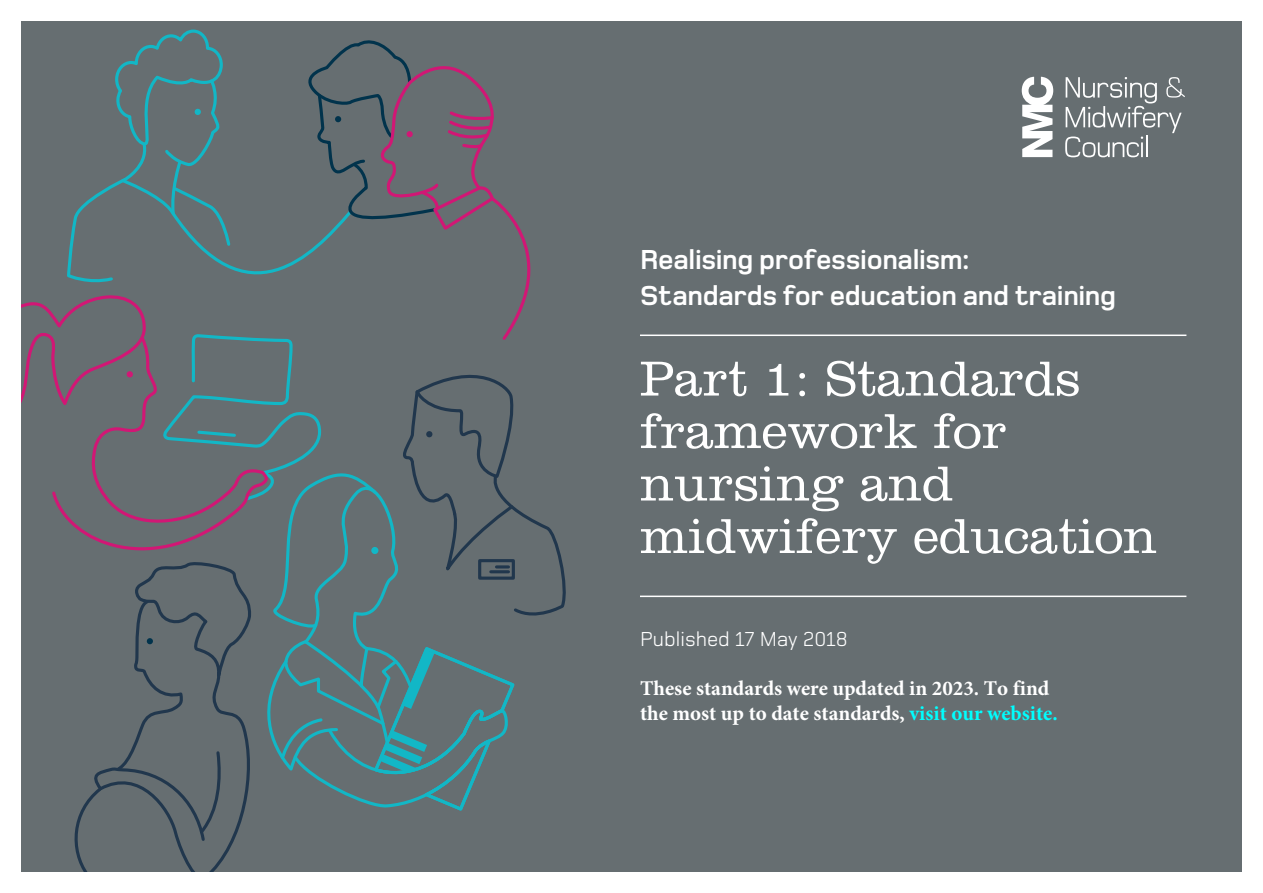
<style>
.page{position:relative;width:1263px;height:893px;background:#fff}
.page>*{position:absolute;margin:0;border:0;box-sizing:border-box;transform-origin:0 0}
.t1{font:300 51px/52.5px "Clarendon";color:#fff}
.t2{font:700 28.5px/36px "Foundry Monoline";letter-spacing:-.01em;color:#fff}
.t3{font:700 21px/25.2px "Minion Pro";color:#fff}
.t4{font:21px "Foundry Monoline";color:#fff}
.s1{color:#0ff}
</style>
<div class="page">
<div style="left:21px;top:21px;width:1221px;height:851px;background:#666e71"></div>
<svg style="left:1022px;top:77px;width:31px;height:80px"></svg>
<svg style="left:1065px;top:77px;width:120px;height:80px"></svg>
<svg style="left:21px;top:29px;width:545px;height:843px"></svg>
<hr style="left:640px;top:335px;width:546px;height:1px;background:#fff">
<hr style="left:640px;top:596px;width:546px;height:1px;background:#fff">
<h2 class="t2" style="left:640px;top:242px;width:478px">Realising professionalism:<br>Standards for education and training</h2>
<h1 class="t1" style="left:640px;top:352px;width:519px">Part 1: Standards framework for nursing and midwifery education</h1>
<p class="t4" style="left:640px;top:628px;width:209px">Published 17 May 2018</p>
<p class="t3" style="left:640px;top:675px;width:419px">These standards were updated in 2023. To find the most up to date standards, <span class="s1">visit our website.</span></p>
</div>
